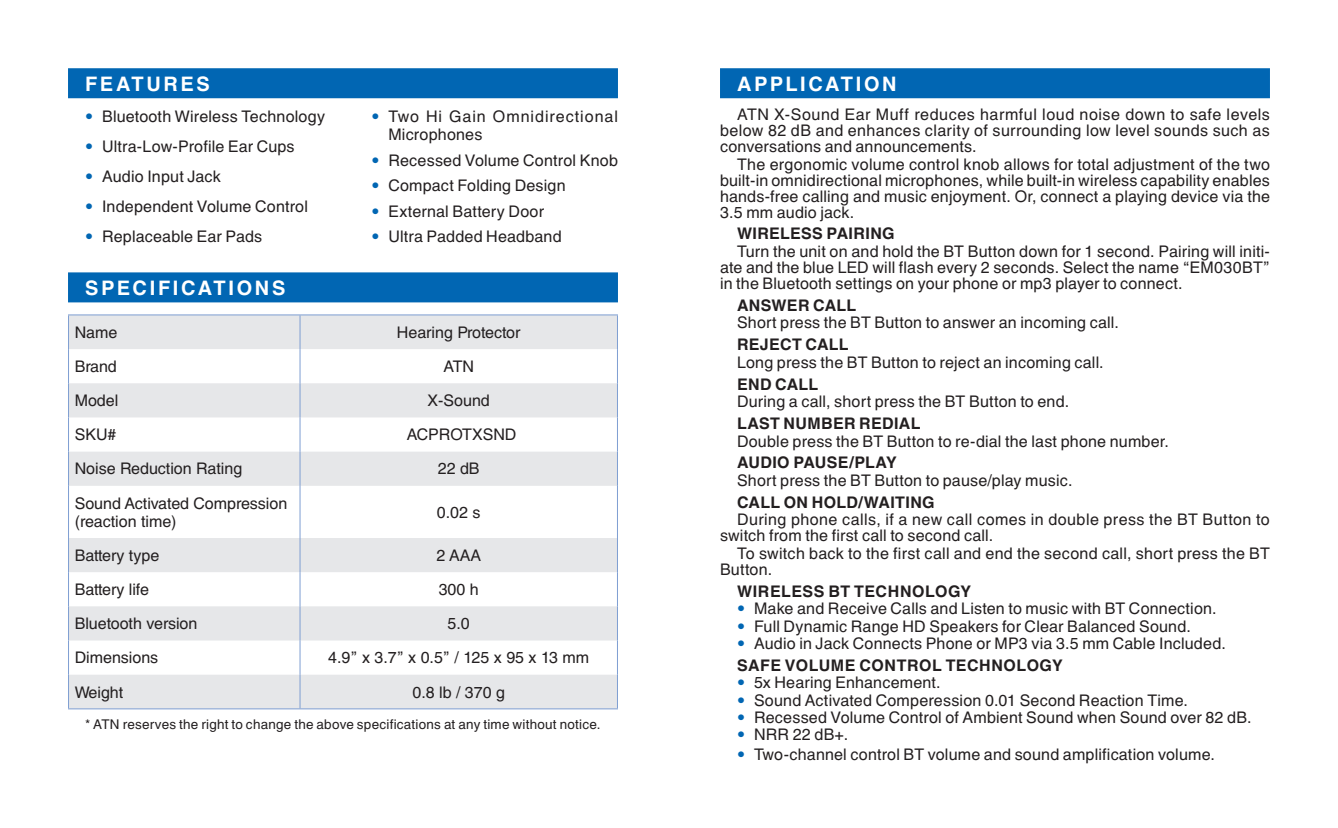
<style>
.page{position:relative;width:1338px;height:828px;background:#fff}
.page>*{position:absolute;margin:0;border:0;box-sizing:border-box;transform-origin:0 0}
.t1{font:700 20px "Helvetica C";letter-spacing:.13em;color:#fff}
.t2{font:16px/16px "Helvetica C";letter-spacing:.015em;color:#231f20}
.t3{font:700 16px "Helvetica C";letter-spacing:.025em;color:#231f20}
.t4{font:16px/18px "Helvetica C";letter-spacing:.06em;color:#231f20}
.t5{font:13.4px "Helvetica C";letter-spacing:.02em;color:#231f20}
.s1{color:#0166b3}
.s2{font-weight:700}
</style>
<div class="page">
<div style="left:720px;top:68px;width:550px;height:30px;background:#0166b3"></div>
<div style="left:68px;top:272px;width:550px;height:30px;background:#0166b3"></div>
<svg style="left:69px;top:315px;width:548px;height:393px;fill:#e6e7e9"></svg>
<hr style="left:68px;top:314px;width:232px;height:1px;background:#7e9ed2">
<hr style="left:68px;top:315px;width:1px;height:34px;background:#7e9ed2">
<hr style="left:300px;top:314px;width:318px;height:1px;background:#7e9ed2">
<hr style="left:300px;top:315px;width:1px;height:34px;background:#7e9ed2">
<hr style="left:617px;top:315px;width:1px;height:34px;background:#7e9ed2">
<hr style="left:68px;top:349px;width:1px;height:34px;background:#7e9ed2">
<hr style="left:300px;top:349px;width:1px;height:34px;background:#7e9ed2">
<hr style="left:617px;top:349px;width:1px;height:34px;background:#7e9ed2">
<hr style="left:68px;top:383px;width:1px;height:34px;background:#7e9ed2">
<hr style="left:300px;top:383px;width:1px;height:34px;background:#7e9ed2">
<hr style="left:617px;top:383px;width:1px;height:34px;background:#7e9ed2">
<hr style="left:68px;top:417px;width:1px;height:34px;background:#7e9ed2">
<hr style="left:300px;top:417px;width:1px;height:34px;background:#7e9ed2">
<hr style="left:617px;top:417px;width:1px;height:34px;background:#7e9ed2">
<hr style="left:68px;top:451px;width:1px;height:35px;background:#7e9ed2">
<hr style="left:300px;top:451px;width:1px;height:35px;background:#7e9ed2">
<hr style="left:617px;top:451px;width:1px;height:35px;background:#7e9ed2">
<hr style="left:68px;top:486px;width:1px;height:52px;background:#7e9ed2">
<hr style="left:300px;top:486px;width:1px;height:52px;background:#7e9ed2">
<hr style="left:617px;top:486px;width:1px;height:52px;background:#7e9ed2">
<hr style="left:68px;top:538px;width:1px;height:34px;background:#7e9ed2">
<hr style="left:300px;top:538px;width:1px;height:34px;background:#7e9ed2">
<hr style="left:617px;top:538px;width:1px;height:34px;background:#7e9ed2">
<hr style="left:68px;top:572px;width:1px;height:34px;background:#7e9ed2">
<hr style="left:300px;top:572px;width:1px;height:34px;background:#7e9ed2">
<hr style="left:617px;top:572px;width:1px;height:34px;background:#7e9ed2">
<hr style="left:68px;top:606px;width:1px;height:34px;background:#7e9ed2">
<hr style="left:300px;top:606px;width:1px;height:34px;background:#7e9ed2">
<hr style="left:617px;top:606px;width:1px;height:34px;background:#7e9ed2">
<hr style="left:68px;top:640px;width:1px;height:34px;background:#7e9ed2">
<hr style="left:300px;top:640px;width:1px;height:34px;background:#7e9ed2">
<hr style="left:617px;top:640px;width:1px;height:34px;background:#7e9ed2">
<hr style="left:68px;top:674px;width:1px;height:34px;background:#7e9ed2">
<hr style="left:300px;top:674px;width:1px;height:34px;background:#7e9ed2">
<hr style="left:617px;top:674px;width:1px;height:34px;background:#7e9ed2">
<hr style="left:68px;top:708px;width:232px;height:1px;background:#7e9ed2">
<hr style="left:300px;top:708px;width:318px;height:1px;background:#7e9ed2">
<div style="left:68px;top:68px;width:550px;height:30px;background:#0166b3"></div>
<p class="t1" style="left:85px;top:72px;width:126px">FEATURES</p>
<p class="t2" style="left:85px;top:109px;width:241px"><span class="s1">•</span> Bluetooth Wireless Technology</p>
<p class="t2" style="left:85px;top:139px;width:211px"><span class="s1">•</span> Ultra-Low-Profile Ear Cups</p>
<p class="t2" style="left:85px;top:169px;width:137px"><span class="s1">•</span> Audio Input Jack</p>
<p class="t2" style="left:85px;top:199px;width:224px"><span class="s1">•</span> Independent Volume Control</p>
<p class="t2" style="left:85px;top:228px;width:179px"><span class="s1">•</span> Replaceable Ear Pads</p>
<p class="t4" style="left:388px;top:108px;width:231px;text-indent:-17px"><span class="s1">•</span> Two Hi Gain Omnidirectional<br>Microphones</p>
<p class="t2" style="left:371px;top:152px;width:248px"><span class="s1">•</span> Recessed Volume Control Knob</p>
<p class="t2" style="left:371px;top:178px;width:196px"><span class="s1">•</span> Compact Folding Design</p>
<p class="t2" style="left:371px;top:203px;width:174px"><span class="s1">•</span> External Battery Door</p>
<p class="t2" style="left:371px;top:229px;width:192px"><span class="s1">•</span> Ultra Padded Headband</p>
<p class="t1" style="left:85px;top:277px;width:202px">SPECIFICATIONS</p>
<p class="t2" style="left:75px;top:324px;width:44px">Name</p>
<p class="t2" style="left:397px;top:324px;width:125px">Hearing Protector</p>
<p class="t2" style="left:75px;top:358px;width:44px">Brand</p>
<p class="t2" style="left:444px;top:358px;width:32px">ATN</p>
<p class="t2" style="left:75px;top:392px;width:45px">Model</p>
<p class="t2" style="left:428px;top:392px;width:64px">X-Sound</p>
<p class="t2" style="left:75px;top:427px;width:43px">SKU#</p>
<p class="t2" style="left:407px;top:427px;width:111px">ACPROTXSND</p>
<p class="t2" style="left:75px;top:461px;width:169px">Noise Reduction Rating</p>
<p class="t2" style="left:438px;top:461px;width:43px">22 dB</p>
<p class="t2" style="left:75px;top:494px;width:214px;line-height:18px">Sound Activated Compression (reaction time)</p>
<p class="t2" style="left:437px;top:504px;width:45px">0.02 s</p>
<p class="t2" style="left:75px;top:547px;width:86px">Battery type</p>
<p class="t2" style="left:436px;top:547px;width:46px">2 AAA</p>
<p class="t2" style="left:75px;top:581px;width:76px">Battery life</p>
<p class="t2" style="left:439px;top:581px;width:42px">300 h</p>
<p class="t2" style="left:75px;top:615px;width:124px">Bluetooth version</p>
<p class="t2" style="left:448px;top:615px;width:24px">5.0</p>
<p class="t2" style="left:75px;top:650px;width:85px">Dimensions</p>
<p class="t2" style="left:328px;top:650px;width:263px">4.9” x 3.7” x 0.5” / 125 x 95 x 13 mm</p>
<p class="t2" style="left:75px;top:684px;width:50px">Weight</p>
<p class="t2" style="left:412px;top:684px;width:94px">0.8 lb / 370 g</p>
<p class="t5" style="left:85px;top:716px;width:517px">* ATN reserves the right to change the above specifications at any time without notice.</p>
<p class="t1" style="left:737px;top:72px;width:161px">APPLICATION</p>
<p class="t2" style="left:720px;top:106px;width:551px;text-align:justify;text-indent:17px">ATN X-Sound Ear Muff reduces harmful loud noise down to safe levels below 82 dB and enhances clarity of surrounding low level sounds such as conversations and announcements.</p>
<p class="t2" style="left:720px;top:156px;width:551px;text-align:justify;text-indent:17px">The ergonomic volume control knob allows for total adjustment of the two built-in omnidirectional microphones, while built-in wireless capability enables hands-free calling and music enjoyment. Or, connect a playing device via the 3.5 mm audio jack.</p>
<p class="t3" style="left:737px;top:225px;width:159px">WIRELESS PAIRING</p>
<p class="t2" style="left:720px;top:243px;width:551px;text-align:justify;text-indent:17px">Turn the unit on and hold the ВТ Button down for 1 second. Pairing will initi&shy;ate and the blue LED will flash every 2 seconds. Select the name “EM030BT” in the Bluetooth settings on your phone or mp3 player to connect.</p>
<p class="t3" style="left:737px;top:296px;width:121px">ANSWER CALL</p>
<p class="t2" style="left:737px;top:315px;width:383px">Short press the ВТ Button to answer an incoming call.</p>
<p class="t3" style="left:737px;top:335px;width:113px">REJECT CALL</p>
<p class="t2" style="left:737px;top:354px;width:368px">Long press the BT Button to reject an incoming call.</p>
<p class="t3" style="left:737px;top:375px;width:83px">END CALL</p>
<p class="t2" style="left:737px;top:394px;width:334px">During a call, short press the BT Button to end.</p>
<p class="t3" style="left:737px;top:414px;width:185px">LAST NUMBER REDIAL</p>
<p class="t2" style="left:737px;top:433px;width:433px">Double press the BT Button to re-dial the last phone number.</p>
<p class="t3" style="left:737px;top:453px;width:161px">AUDIO PAUSE/PLAY</p>
<p class="t2" style="left:737px;top:472px;width:337px">Short press the BT Button to pause/play music.</p>
<p class="t3" style="left:737px;top:493px;width:199px">CALL ON HOLD/WAITING</p>
<p class="t2" style="left:720px;top:512px;width:551px;text-indent:17px">During phone calls, if a new call comes in double press the BT Button to switch from the first call to second call.</p>
<p class="t2" style="left:720px;top:545px;width:551px;text-indent:17px">To switch back to the first call and end the second call, short press the BT<br>Button.</p>
<p class="t3" style="left:737px;top:582px;width:236px">WIRELESS BT TECHNOLOGY</p>
<p class="t2" style="left:737px;top:600px;width:481px"><span class="s1">•</span> Make and Receive Calls and Listen to music with BT Connection.</p>
<p class="t2" style="left:737px;top:618px;width:455px"><span class="s1">•</span> Full Dynamic Range HD Speakers for Clear Balanced Sound.</p>
<p class="t2" style="left:737px;top:632px;width:490px;line-height:21.6px"><span class="s1">•</span> Audio in Jack Connects Phone or MP3 via 3.5 mm Cable Included.<br><span class="s2">SAFE VOLUME CONTROL TECHNOLOGY</span></p>
<p class="t2" style="left:737px;top:674px;width:205px"><span class="s1">•</span> 5x Hearing Enhancement.</p>
<p class="t2" style="left:737px;top:692px;width:452px"><span class="s1">•</span> Sound Activated Comperession 0.01 Second Reaction Time.</p>
<p class="t2" style="left:737px;top:709px;width:516px"><span class="s1">•</span> Recessed Volume Control of Ambient Sound when Sound over 82 dB.</p>
<p class="t2" style="left:737px;top:727px;width:113px"><span class="s1">•</span> NRR 22 dB+.</p>
<p class="t2" style="left:737px;top:746px;width:479px"><span class="s1">•</span> Two-channel control BT volume and sound amplification volume.</p>
</div>
